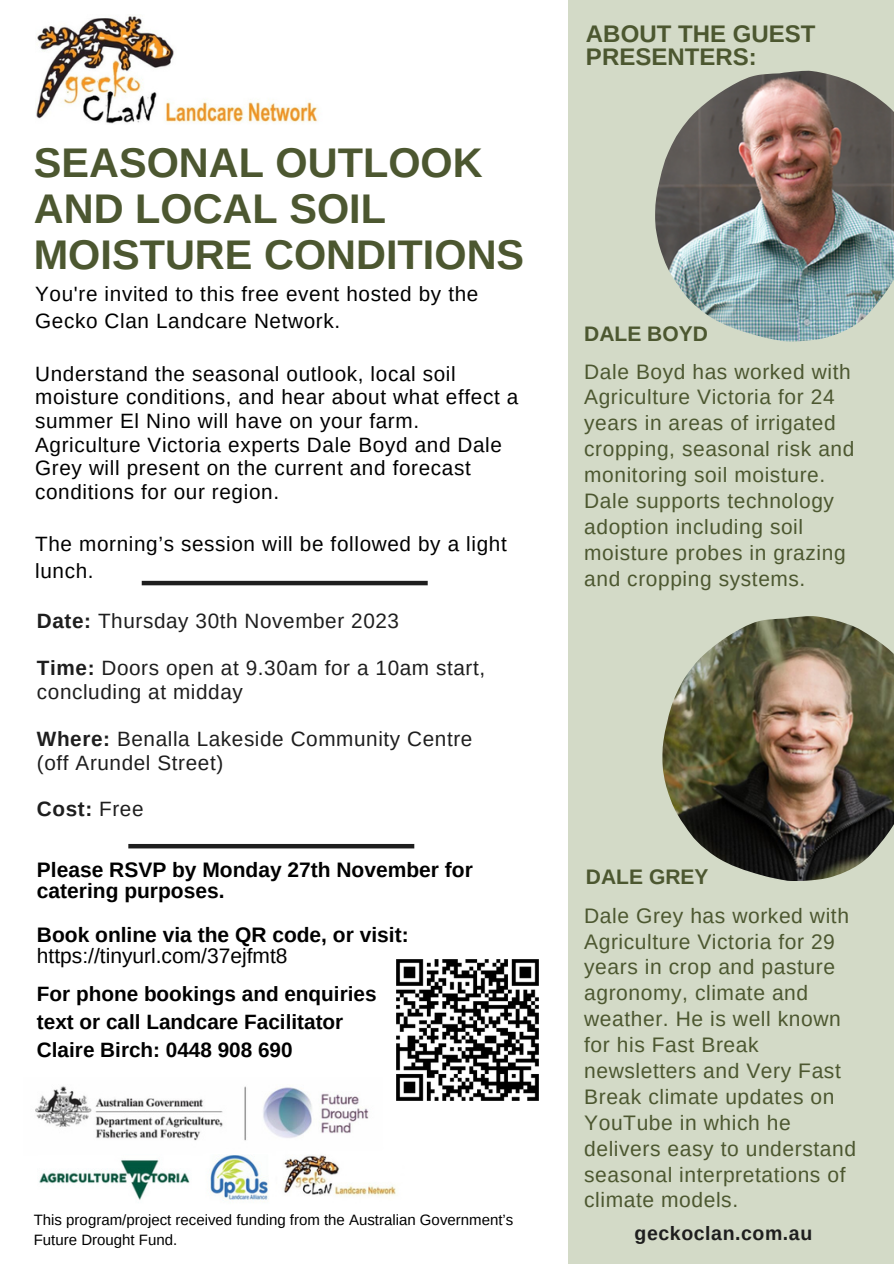
<style>
.page{position:relative;width:894px;height:1264px;background:#fff}
.page>*{position:absolute;margin:0;border:0;box-sizing:border-box;transform-origin:0 0}
.t1{font:700 41.4px/46.2px "Arimo";color:#4c5730}
.t2{font:700 24px/22.5px "Arimo";color:#4c5730}
.t3{font:21px/25.8px "Arimo";letter-spacing:.025em;color:#4c5730}
.t4{font:700 21px/21.6px "Arimo";color:#000}
.t5{font:700 21px "Arimo";color:#4c5730}
.t6{font:20.85px/25.8px "Arimo";letter-spacing:.03em;color:#4c5730}
.t7{font:20.7px/23.7px "Arimo";letter-spacing:.03em;color:#000}
.t8{font:20.7px/23.7px "Arimo";letter-spacing:.03em;color:#1e1e1e}
.t9{font:700 20.7px/28.2px "Arimo";color:#000}
.t10{font:700 20.7px "Arimo";color:#1e1e1e}
.t11{font:700 19.5px "Arimo";letter-spacing:.03em;color:#1e1e1e}
.t12{font:15px/20.2px "Arimo";color:#000}
.s1{font-weight:700}
.s2{font-weight:400}
</style>
<div class="page">
<div style="left:567px;top:0;width:326px;height:1263px;background:#d3dac7"></div>
<img style="left:655px;top:71px;width:238px;height:270px">
<img style="left:36px;top:14px;width:282px;height:110px">
<hr style="left:142px;top:581px;width:285px;height:4px;background:#1e1e1e">
<img style="left:662px;top:616px;width:231px;height:265px">
<hr style="left:128px;top:844px;width:286px;height:4px;background:#1e1e1e">
<img style="left:35px;top:1086px;width:376px;height:114px">
<img style="left:396px;top:959px;width:142px;height:141px">
<p class="t1" style="left:34px;top:139px;width:492px">SEASONAL OUTLOOK<br>AND LOCAL SOIL<br>MOISTURE CONDITIONS</p>
<p class="t7" style="left:35px;top:280px;width:444px;line-height:27px">You're invited to this free event hosted by the<br>Gecko Clan Landcare Network.</p>
<p class="t7" style="left:35px;top:362px;width:484px">Understand the seasonal outlook, local soil moisture conditions, and hear about what effect a summer El Nino will have on your farm.<br>Agriculture Victoria experts Dale Boyd and Dale Grey will present on the current and forecast conditions for our region.</p>
<p class="t7" style="left:35px;top:530px;width:473px;line-height:27px">The morning’s session will be followed by a light lunch.</p>
<p class="t8" style="left:37px;top:609px;width:363px"><span class="s1">Date:</span> Thursday 30th November 2023</p>
<p class="t8" style="left:37px;top:656px;width:449px"><span class="s1">Time:</span> Doors open at 9.30am for a 10am start, concluding at midday</p>
<p class="t8" style="left:37px;top:727px;width:437px"><span class="s1">Where:</span> Benalla Lakeside Community Centre (off Arundel Street)</p>
<p class="t10" style="left:37px;top:797px;width:108px">Cost: <span class="s2">Free</span></p>
<p class="t4" style="left:37px;top:858px;width:437px">Please RSVP by Monday 27th November for catering purposes.</p>
<p class="t4" style="left:37px;top:923px;width:373px">Book online via the QR code, or visit: <span class="s2">https://tinyurl.com/37ejfmt8</span></p>
<p class="t9" style="left:37px;top:979px;width:341px">For phone bookings and enquiries text or call Landcare Facilitator<br>Claire Birch: 0448 908 690</p>
<p class="t12" style="left:34px;top:1209px;width:481px">This program/project received funding from the Australian Government’s<br>Future Drought Fund.</p>
<p class="t2" style="left:585px;top:23px;width:231px">ABOUT THE GUEST<br>PRESENTERS:</p>
<p class="t5" style="left:584px;top:322px;width:125px">DALE BOYD</p>
<p class="t6" style="left:584px;top:358px;width:271px">Dale Boyd has worked with<br>Agriculture Victoria for 24 years in areas of irrigated cropping, seasonal risk and monitoring soil moisture.<br>Dale supports technology adoption including soil moisture probes in grazing and cropping systems.</p>
<p class="t5" style="left:585px;top:865px;width:124px">DALE GREY</p>
<p class="t3" style="left:584px;top:902px;width:273px">Dale Grey has worked with<br>Agriculture Victoria for 29 years in crop and pasture agronomy, climate and weather. He is well known for his Fast Break newsletters and Very Fast<br>Break climate updates on<br>YouTube in which he delivers easy to understand seasonal interpretations of climate models.</p>
<p class="t11" style="left:634px;top:1222px;width:179px">geckoclan.com.au</p>
</div>
